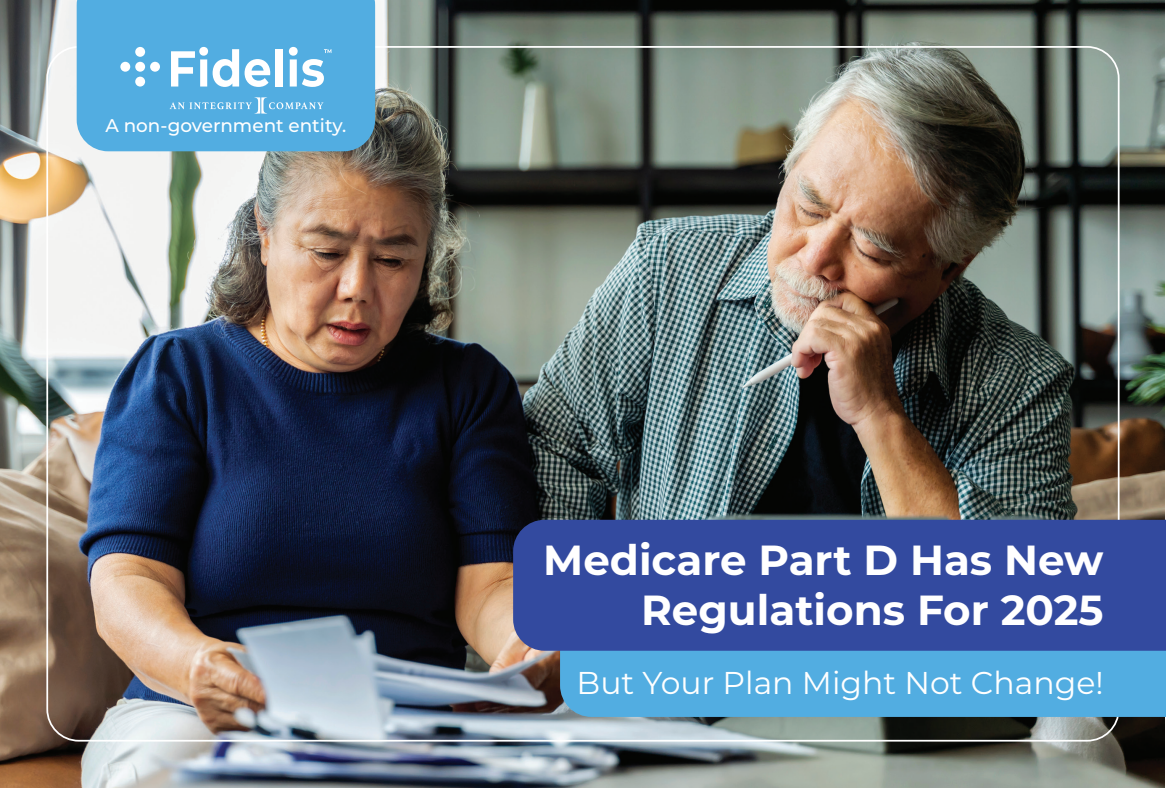
<style>
.page{position:relative;width:1166px;height:788px;background:#fff}
.page>*{position:absolute;margin:0;border:0;box-sizing:border-box;transform-origin:0 0}
.t1{font:700 42px/50.4px "Montserrat";color:#fff;text-align:right}
.t2{font:31.5px "Montserrat";color:#fff}
.t3{font:500 18.38px "Montserrat";color:#fff}
</style>
<div class="page">
<img style="left:0;top:0;width:1164px;height:788px">
<div style="left:560px;top:650px;width:606px;height:66px;background:#52ade1"></div>
<div style="left:77px;top:0;width:298px;height:151px;background:#52ade1"></div>
<div style="left:135px;top:47px;width:10px;height:10px;background:#fff;border-radius:50%"></div>
<div style="left:135px;top:62px;width:10px;height:10px;background:#fff;border-radius:50%"></div>
<div style="left:135px;top:77px;width:10px;height:10px;background:#fff;border-radius:50%"></div>
<div style="left:120px;top:62px;width:10px;height:10px;background:#fff;border-radius:50%"></div>
<div style="left:150px;top:62px;width:10px;height:10px;background:#fff;border-radius:50%"></div>
<svg style="left:171px;top:47px;width:99px;height:40px"></svg>
<div style="left:276px;top:49px;width:7px;height:37px;background:#fff"></div>
<svg style="left:289px;top:47px;width:42px;height:40px"></svg>
<svg style="left:170px;top:97px;width:153px;height:17px;background:#69b8e5"></svg>
<div style="left:513px;top:519px;width:653px;height:131px;background:#334a9f"></div>
<p class="t3" style="left:105px;top:113px;width:242px">A non-government entity.</p>
<p class="t1" style="left:543px;top:532px;width:562px">Medicare Part D Has New<br>Regulations For 2025</p>
<p class="t2" style="left:576px;top:661px;width:528px">But Your Plan Might Not Change!</p>
</div>
